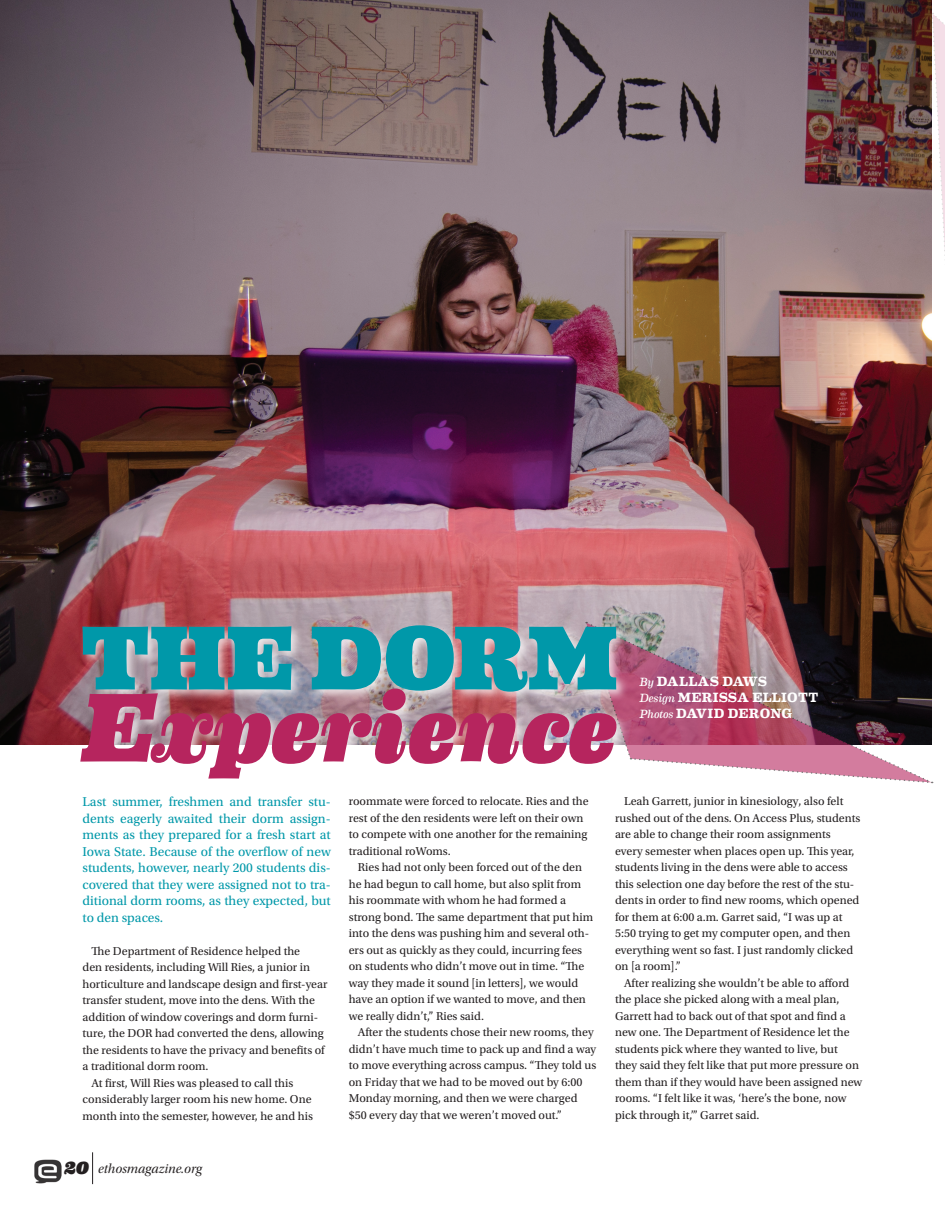
<style>
.page{position:relative;width:945px;height:1215px;background:#fff}
.page>*{position:absolute;margin:0;border:0;box-sizing:border-box;transform-origin:0 0}
.t1{font:italic 900 97.95px "Eames Century Modern";letter-spacing:-.005em;color:#b6255e}
.t2{font:900 90.75px "Eames Century Modern";color:#0098a9}
.t3{font:13.5px/16.5px "Utopia Std";color:#0098a9;text-align:justify}
.t4{font:700 13.5px "Eames Century Modern";letter-spacing:.005em;color:#fff}
.t5{font:13.5px "Utopia Std Subh It";color:#231f20}
.t6{font:12px/16.5px "Utopia Std";color:#231f20}
.t7{font:italic 12px "Eames Century Modern";letter-spacing:-.02em;color:#fff}
.s1{font-weight:400;font-style:italic;font-size:12px}
.s2{font-weight:700;font-style:normal;font-size:13.5px}
.s3{font-family:"Eames Century Modern";font-weight:900;font-style:italic;font-size:21px}
</style>
<div class="page">
<img style="left:0;top:0;width:932px;height:745px">
<img style="left:586px;top:13px;width:359px;height:771px">
<div style="left:80px;top:622px;width:549px;height:82px;background:#fff;opacity:.75"></div>
<div style="left:78px;top:685px;width:551px;height:106px;background:#fff;opacity:.75"></div>
<img style="left:34px;top:1159px;width:27px;height:24px">
<hr style="left:92px;top:1152px;width:1px;height:32px;background:#231f20">
<h2 class="t2" style="left:81px;top:588px;width:538px">THE DORM</h2>
<h1 class="t1" style="left:83px;top:653px;width:536px">Experience</h1>
<p class="t3" style="left:83px;top:794px;width:250px">Last summer, freshmen and transfer stu&shy;dents eagerly awaited their dorm assign&shy;ments as they prepared for a fresh start at Iowa State. Because of the overflow of new students, however, nearly 200 students dis&shy;covered that they were assigned not to tra&shy;ditional dorm rooms, as they expected, but to den spaces.</p>
<p class="t6" style="left:92px;top:943px;width:210px">The Department of Residence helped the</p>
<p class="t6" style="left:83px;top:959px;width:229px">den residents, including Will Ries, a junior in</p>
<p class="t6" style="left:83px;top:976px;width:247px">horticulture and landscape design and first-year</p>
<p class="t6" style="left:83px;top:992px;width:234px">transfer student, move into the dens. With the</p>
<p class="t6" style="left:83px;top:1009px;width:237px">addition of window coverings and dorm furni-</p>
<p class="t6" style="left:83px;top:1025px;width:243px">ture, the DOR had converted the dens, allowing</p>
<p class="t6" style="left:83px;top:1042px;width:244px">the residents to have the privacy and benefits of</p>
<p class="t6" style="left:83px;top:1058px;width:128px">a traditional dorm room.</p>
<p class="t6" style="left:92px;top:1075px;width:203px">At first, Will Ries was pleased to call this</p>
<p class="t6" style="left:83px;top:1091px;width:231px">considerably larger room his new home. One</p>
<p class="t6" style="left:83px;top:1108px;width:232px">month into the semester, however, he and his</p>
<p class="t4" style="left:639px;top:671px;width:39px"><span class="s1">By</span> DALLAS</p>
<p class="t4" style="left:722px;top:671px;width:23px">DAWS</p>
<p class="t4" style="left:639px;top:687px;width:63px"><span class="s1">Design</span> MERISSA</p>
<p class="t4" style="left:752px;top:687px;width:21px">ELLIOTT</p>
<p class="t7" style="left:639px;top:705px;width:57px">Photos <span class="s2">DAVID</span></p>
<p class="t4" style="left:728px;top:703px;width:23px">DERONG</p>
<p class="t6" style="left:349px;top:793px;width:241px">roommate were forced to relocate. Ries and the rest of the den residents were left on their own to compete with one another for the remaining traditional roWoms.</p>
<p class="t6" style="left:349px;top:859px;width:246px;text-indent:9px">Ries had not only been forced out of the den he had begun to call home, but also split from his roommate with whom he had formed a strong bond. The same department that put him into the dens was pushing him and several oth&shy;ers out as quickly as they could, incurring fees on students who didn’t move out in time. “The way they made it sound [in letters], we would have an option if we wanted to move, and then we really didn’t,” Ries said.</p>
<p class="t6" style="left:349px;top:1024px;width:249px;text-indent:9px">After the students chose their new rooms, they didn’t have much time to pack up and find a way to move everything across campus. “They told us on Friday that we had to be moved out by 6:00<br>Monday morning, and then we were charged $50 every day that we weren’t moved out.”</p>
<p class="t6" style="left:615px;top:793px;width:247px;text-indent:9px">Leah Garrett, junior in kinesiology, also felt rushed out of the dens. On Access Plus, students are able to change their room assignments every semester when places open up. This year, students living in the dens were able to access this selection one day before the rest of the stu&shy;dents in order to find new rooms, which opened for them at 6:00 a.m. Garret said, “I was up at 5:50 trying to get my computer open, and then everything went so fast. I just randomly clicked on [a room].”</p>
<p class="t6" style="left:615px;top:975px;width:249px;text-indent:9px">After realizing she wouldn’t be able to afford the place she picked along with a meal plan, Garrett had to back out of that spot and find a new one. The Department of Residence let the students pick where they wanted to live, but they said they felt like that put more pressure on them than if they would have been assigned new rooms. “I felt like it was, ‘here’s the bone, now pick through it,’” Garret said.</p>
<p class="t5" style="left:64px;top:1161px;width:139px"><span class="s3">20</span> ethosmagazine.org</p>
</div>
